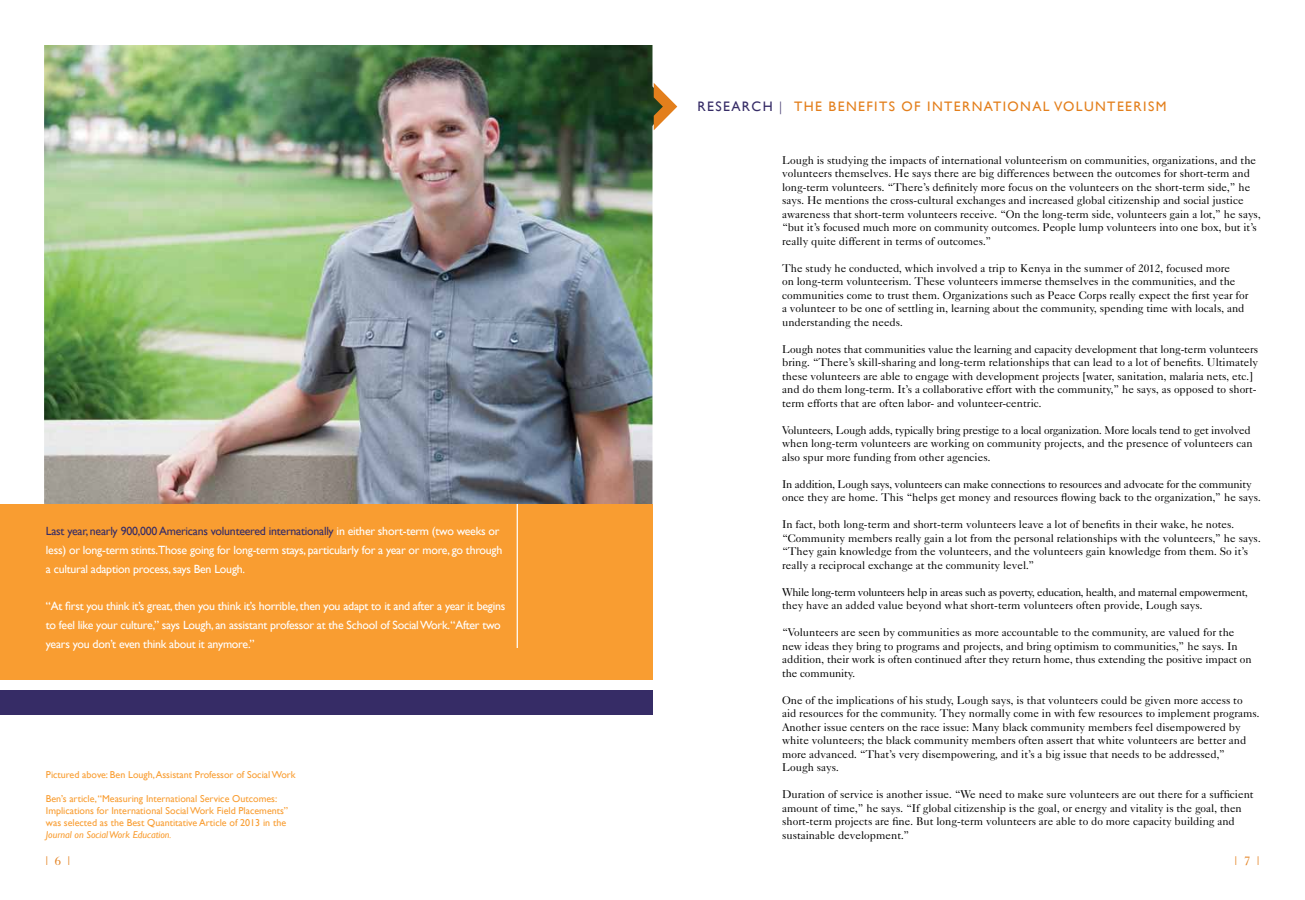
<style>
.page{position:relative;width:1305px;height:900px;background:#fff}
.page>*{position:absolute;margin:0;border:0;box-sizing:border-box;transform-origin:0 0}
.t1{font:13.75px "Gill Sans";letter-spacing:.1em;color:#e37f1c}
.t2{font:12.5px "Caslon Five Forty";color:#e37f1c}
.t3{font:11.88px/18.8px "Gill Sans";letter-spacing:-.02em;color:#fff}
.t4{font:11.25px/13.5px "Caslon Five Forty";color:#000}
.t5{font:11.25px/13.5px "Caslon Five Forty";letter-spacing:-.02em;color:#000}
.t6{font:11.25px/13.5px "Caslon Five Forty";letter-spacing:-.03em;color:#000}
.t7{font:10px/12px "Gill Sans";color:#f99d31}
.t8{font:italic 10px "Gill Sans";color:#f99d31}
.s1{color:#362c66}
.s2{font-weight:300;color:#362c66}
</style>
<div class="page">
<img style="left:44px;top:45px;width:610px;height:527px">
<svg style="left:654px;top:83px;width:23px;height:47px"></svg>
<div style="left:0;top:505px;width:652px;height:175px;background:#f99d31"></div>
<hr style="left:517px;top:504px;width:1px;height:144px;background:#fff">
<div style="left:0;top:690px;width:652px;height:25px;background:#362c66"></div>
<p class="t3" style="left:46px;top:522px;width:458px"><span class="s1">Last year, nearly 900,000 Americans volunteered internationally</span> in either short-term (two weeks or less) or long-term stints.Those going for long-term stays, particularly for a year or more, go through a cultural adaption process, says Ben Lough.</p>
<p class="t3" style="left:46px;top:597px;width:461px">“At first you think it’s great, then you think it’s horrible, then you adapt to it and after a year it begins to feel like your culture,” says Lough, an assistant professor at the School of Social Work.“After two years you don’t even think about it anymore.”</p>
<p class="t7" style="left:46px;top:769px;width:251px">Pictured above: Ben Lough, Assistant Professor of Social Work</p>
<p class="t7" style="left:46px;top:793px;width:244px">Ben’s article, “Measuring International Service Outcomes:<br>Implications for International Social Work Field Placements” was selected as the Best Quantitative Article of 2013 in the</p>
<p class="t8" style="left:46px;top:829px;width:127px">Journal on Social Work Education.</p>
<p class="t1" style="left:698px;top:98px;width:470px"><span class="s1">Research</span> <span class="s2">|</span> The benefits of international volunteerism</p>
<p class="t4" style="left:782px;top:153px;width:480px">Lough is studying the impacts of international volunteerism on communities, organizations, and the volunteers themselves. He says there are big differences between the outcomes for short-term and long-term volunteers. “There’s definitely more focus on the volunteers on the short-term side,” he says. He mentions the cross-cultural exchanges and increased global citizenship and social justice awareness that short-term volunteers receive. “On the long-term side, volunteers gain a lot,” he says, “but it’s focused much more on community outcomes. People lump volunteers into one box, but it’s really quite different in terms of outcomes.”</p>
<p class="t4" style="left:782px;top:261px;width:468px">The study he conducted, which involved a trip to Kenya in the summer of 2012, focused more<br>on long-term volunteerism. These volunteers immerse themselves in the communities, and the communities come to trust them. Organizations such as Peace Corps really expect the first year for a volunteer to be one of settling in, learning about the community, spending time with locals, and understanding the needs.</p>
<p class="t4" style="left:782px;top:342px;width:478px">Lough notes that communities value the learning and capacity development that long-term volunteers bring. “There’s skill-sharing and long-term relationships that can lead to a lot of benefits. Ultimately these volunteers are able to engage with development projects [water, sanitation, malaria nets, etc.] and do them long-term. It’s a collaborative effort with the community,” he says, as opposed to short&shy;term efforts that are often labor- and volunteer-centric.</p>
<p class="t4" style="left:782px;top:423px;width:472px">Volunteers, Lough adds, typically bring prestige to a local organization. More locals tend to get involved when long-term volunteers are working on community projects, and the presence of volunteers can also spur more funding from other agencies.</p>
<p class="t5" style="left:782px;top:477px;width:480px">In addition, Lough says, volunteers can make connections to resources and advocate for the community once they are home. This “helps get money and resources flowing back to the organization,” he says.</p>
<p class="t4" style="left:782px;top:518px;width:480px">In fact, both long-term and short-term volunteers leave a lot of benefits in their wake, he notes. “Community members really gain a lot from the personal relationships with the volunteers,” he says. “They gain knowledge from the volunteers, and the volunteers gain knowledge from them. So it’s really a reciprocal exchange at the community level.”</p>
<p class="t6" style="left:782px;top:585px;width:467px">While long-term volunteers help in areas such as poverty, education, health, and maternal empowerment, they have an added value beyond what short-term volunteers often provide, Lough says.</p>
<p class="t4" style="left:782px;top:626px;width:471px">“Volunteers are seen by communities as more accountable to the community, are valued for the new ideas they bring to programs and projects, and bring optimism to communities,” he says. In addition, their work is often continued after they return home, thus extending the positive impact on the community.</p>
<p class="t4" style="left:782px;top:693px;width:479px">One of the implications of his study, Lough says, is that volunteers could be given more access to aid resources for the community. They normally come in with few resources to implement programs.<br>Another issue centers on the race issue: Many black community members feel disempowered by white volunteers; the black community members often assert that white volunteers are better and more advanced. “That’s very disempowering, and it’s a big issue that needs to be addressed,” Lough says.</p>
<p class="t4" style="left:782px;top:788px;width:473px">Duration of service is another issue. “We need to make sure volunteers are out there for a sufficient amount of time,” he says. “If global citizenship is the goal, or energy and vitality is the goal, then short-term projects are fine. But long-term volunteers are able to do more capacity building and sustainable development.”</p>
<p class="t2" style="left:45px;top:853px;width:27px">| 6 |</p>
<p class="t2" style="left:1234px;top:854px;width:27px">| 7 |</p>
</div>
